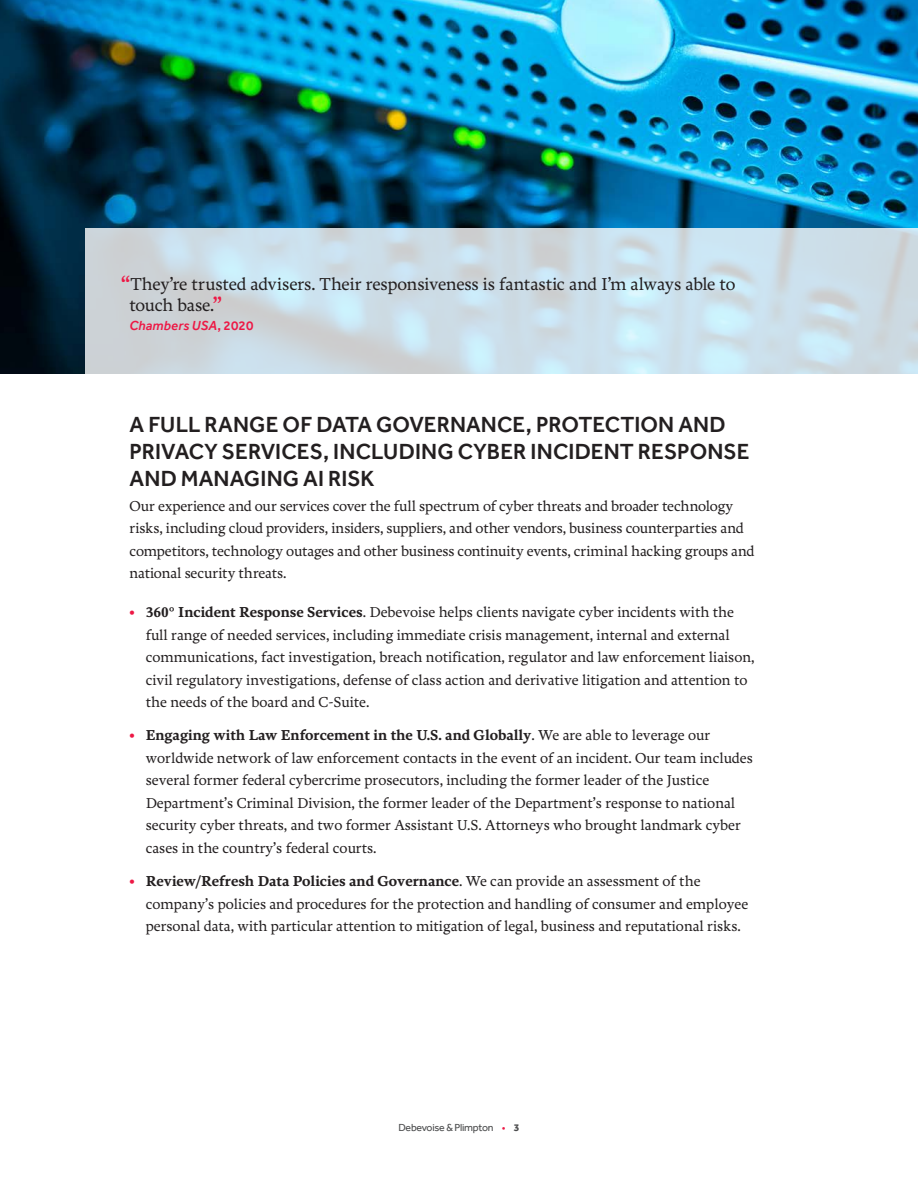
<style>
.page{position:relative;width:918px;height:1188px;background:#fff}
.page>*{position:absolute;margin:0;border:0;box-sizing:border-box;transform-origin:0 0}
.Heading__Tier_2{font:500 22.5px/27px "Effra";letter-spacing:.005em;color:#231f20}
.Quote__Regular{font:18px/21px "Freya";letter-spacing:-.01em;color:#231f20}
.Text__Body{font:15px/22.5px "Freya";color:#231f20}
.Quote_Source__Regula{font:italic 500 13.5px "Effra";letter-spacing:.015em;color:#ed1845}
.t1{font:10.5px "Effra";letter-spacing:-.02em;color:#4b4c4d}
.s1{font-size:24px;color:#ed1845}
.s2{font-style:normal}
.s3{font-weight:700;color:#ed1845}
.s4{font-weight:700}
.s5{color:#ed1845}
</style>
<div class="page">
<img style="left:0;top:0;width:918px;height:374px">
<svg style="left:85px;top:228px;width:833px;height:146px;background:#ccdce5"></svg>
<p class="Quote__Regular" style="left:129px;top:274px;width:608px;text-indent:-8px"><span class="s1">“</span>They’re trusted advisers. Their responsiveness is fantastic and I’m always able to touch base.<span class="s1">”</span></p>
<p class="Quote_Source__Regula" style="left:130px;top:318px;width:125px">Chambers USA<span class="s2">, 2020</span></p>
<p class="Heading__Tier_2" style="left:130px;top:411px;width:622px">A FULL RANGE OF DATA GOVERNANCE, PROTECTION AND<br>PRIVACY SERVICES, INCLUDING CYBER INCIDENT RESPONSE<br>AND MANAGING AI RISK</p>
<p class="Text__Body" style="left:130px;top:495px;width:626px">Our experience and our services cover the full spectrum of cyber threats and broader technology risks, including cloud providers, insiders, suppliers, and other vendors, business counterparties and competitors, technology outages and other business continuity events, criminal hacking groups and national security threats.</p>
<p class="Text__Body" style="left:146px;top:601px;width:610px;text-indent:-16px"><span class="s3">•</span> <span class="s4">360° Incident Response Services</span>. Debevoise helps clients navigate cyber incidents with the full range of needed services, including immediate crisis management, internal and external communications, fact investigation, breach notification, regulator and law enforcement liaison, civil regulatory investigations, defense of class action and derivative litigation and attention to the needs of the board and C-Suite.</p>
<p class="Text__Body" style="left:146px;top:725px;width:608px;text-indent:-16px"><span class="s3">•</span> <span class="s4">Engaging with Law Enforcement in the U.S. and Globally</span>. We are able to leverage our worldwide network of law enforcement contacts in the event of an incident. Our team includes several former federal cybercrime prosecutors, including the former leader of the Justice Department’s Criminal Division, the former leader of the Department’s response to national security cyber threats, and two former Assistant U.S. Attorneys who brought landmark cyber cases in the country’s federal courts.</p>
<p class="Text__Body" style="left:146px;top:871px;width:604px;text-indent:-16px"><span class="s3">•</span> <span class="s4">Review/Refresh Data Policies and Governance</span>. We can provide an assessment of the company’s policies and procedures for the protection and handling of consumer and employee personal data, with particular attention to mitigation of legal, business and reputational risks.</p>
<p class="t1" style="left:398px;top:1121px;width:123px">Debevoise &amp; Plimpton <span class="s5">•</span> <span class="s4">3</span></p>
</div>
